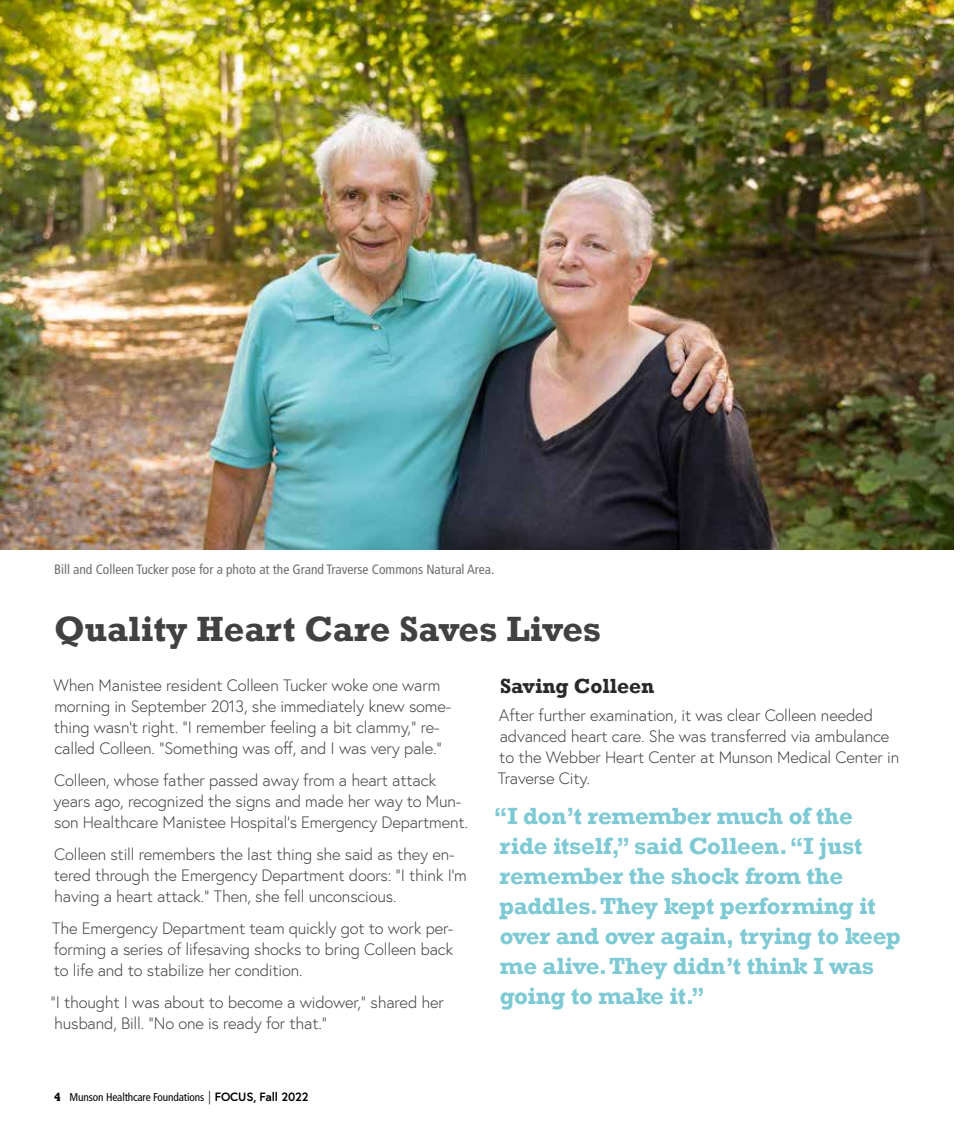
<style>
.page{position:relative;width:972px;height:1134px;background:#fff}
.page>*{position:absolute;margin:0;border:0;box-sizing:border-box;transform-origin:0 0}
.t1{font:700 36px "Rockwell";color:#414042}
.t2{font:700 24px/30px "Rockwell";letter-spacing:-.01em;color:#7dc9d4}
.t3{font:700 21px "Rockwell";color:#292829}
.t4{font:300 16.5px/21px "Europa";letter-spacing:-.01em;color:#414042}
.t5{font:condensed 13.5px "Frutiger";color:#6d6e71}
.t6{font:condensed 11.25px "Frutiger";letter-spacing:-.01em;color:#000}
.s1{font-family:"Rockwell";font-weight:700;font-stretch:normal;font-size:12px}
.s2{font-weight:300;font-size:13.5px}
.s3{font-family:"Europa";font-weight:700;font-stretch:normal;font-size:12px}
</style>
<div class="page">
<img style="left:0;top:0;width:953px;height:550px">
<p class="t5" style="left:54px;top:561px;width:442px">Bill and Colleen Tucker pose for a photo at the Grand Traverse Commons Natural Area.</p>
<h1 class="t1" style="left:54px;top:607px;width:549px">Quality Heart Care Saves Lives</h1>
<p class="t4" style="left:54px;top:675px;width:399px">When Manistee resident Colleen Tucker woke one warm morning in September 2013, she immediately knew some&shy;thing wasn’t right. “I remember feeling a bit clammy,” re&shy;called Colleen. “Something was off, and I was very pale.”</p>
<p class="t4" style="left:54px;top:770px;width:416px">Colleen, whose father passed away from a heart attack years ago, recognized the signs and made her way to Mun&shy;son Healthcare Manistee Hospital’s Emergency Department.</p>
<p class="t4" style="left:54px;top:843px;width:414px">Colleen still remembers the last thing she said as they en&shy;tered through the Emergency Department doors: “I think I’m having a heart attack.” Then, she fell unconscious.</p>
<p class="t4" style="left:52px;top:917px;width:403px;text-align:justify">The Emergency Department team quickly got to work per&shy;forming a series of lifesaving shocks to bring Colleen back to life and to stabilize her condition.</p>
<p class="t4" style="left:50px;top:991px;width:395px">“I thought I was about to become a widower,” shared her husband, Bill. “No one is ready for that.”</p>
<p class="t6" style="left:54px;top:1091px;width:256px"><span class="s1">4</span> Munson Healthcare Foundations <span class="s2">|</span> <span class="s3">FOCUS, Fall 2022</span></p>
<p class="t3" style="left:500px;top:673px;width:156px">Saving Colleen</p>
<p class="t4" style="left:498px;top:704px;width:403px">After further examination, it was clear Colleen needed advanced heart care. She was transferred via ambulance to the Webber Heart Center at Munson Medical Center in Traverse City.</p>
<h2 class="t2" style="left:493px;top:801px;width:409px">“I don’t remember much of the ride itself,” said Colleen. “I just remember the shock from the paddles. They kept performing it over and over again, trying to keep me alive. They didn’t think I was going to make it.”</h2>
</div>
